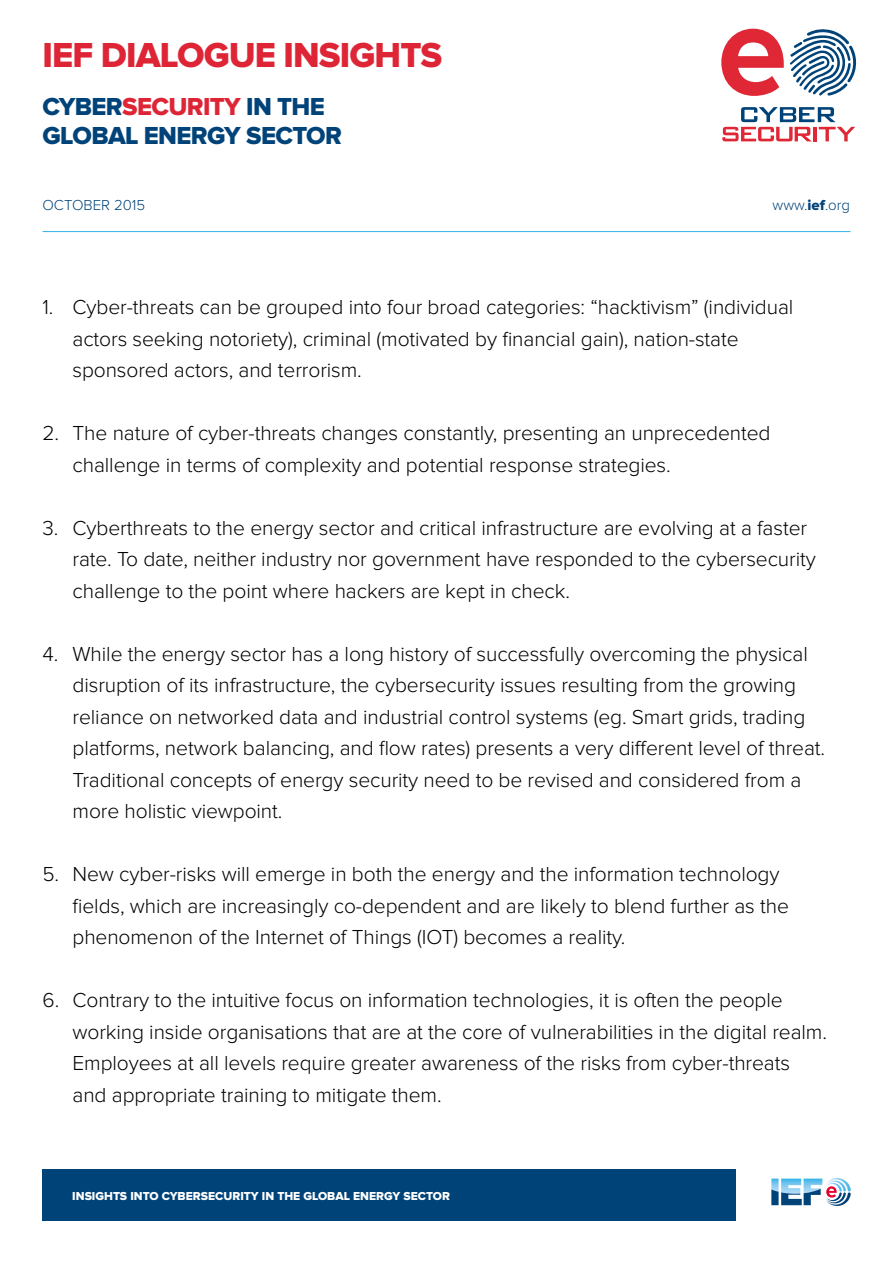
<style>
.page{position:relative;width:893px;height:1263px;background:#fff}
.page>*{position:absolute;margin:0;border:0;box-sizing:border-box;transform-origin:0 0}
.t1{font:36px "Proxima Nova Extrabld";letter-spacing:-.025em;color:#de2536}
.t2{font:25.5px/28.5px "Proxima Nova Extrabld";letter-spacing:-.025em;color:#004379}
.t3{font:300 21px/31.5px "Proxima Nova";letter-spacing:-.005em;color:#000}
.t4{font:300 15px "Proxima Nova";color:#004379}
.t5{font:12px "Proxima Nova Extrabld";color:#fff}
.s1{color:#de2536}
.s2{font-family:"Proxima Nova Extrabld";font-weight:400}
</style>
<div class="page">
<hr style="left:43px;top:231px;width:807px;height:1px;background:#2fb4e9">
<div style="left:43px;top:1169px;width:693px;height:51px;background:#004379"></div>
<svg style="left:771px;top:1178px;width:80px;height:28px"></svg>
<svg style="left:790px;top:29px;width:66px;height:67px"></svg>
<svg style="left:721px;top:29px;width:63px;height:67px"></svg>
<svg style="left:722px;top:107px;width:133px;height:34px"></svg>
<h1 class="t1" style="left:43px;top:35px;width:401px">IEF DIALOGUE INSIGHTS</h1>
<p class="t2" style="left:43px;top:93px;width:301px">CYBER<span class="s1">SECURITY</span> IN THE<br>GLOBAL ENERGY SECTOR</p>
<p class="t4" style="left:43px;top:197px;width:104px">OCTOBER 2015</p>
<p class="t4" style="left:773px;top:197px;width:79px">www.<span class="s2">ief</span>.org</p>
<p class="t3" style="left:73px;top:292px;width:722px;text-indent:-30px">1. Cyber-threats can be grouped into four broad categories: “hacktivism” (individual actors seeking notoriety), criminal (motivated by financial gain), nation-state sponsored actors, and terrorism.</p>
<p class="t3" style="left:73px;top:418px;width:699px;text-indent:-30px">2. The nature of cyber-threats changes constantly, presenting an unprecedented challenge in terms of complexity and potential response strategies.</p>
<p class="t3" style="left:73px;top:512px;width:745px;text-indent:-30px">3. Cyberthreats to the energy sector and critical infrastructure are evolving at a faster rate. To date, neither industry nor government have responded to the cybersecurity challenge to the point where hackers are kept in check.</p>
<p class="t3" style="left:73px;top:638px;width:754px;text-indent:-30px">4. While the energy sector has a long history of successfully overcoming the physical disruption of its infrastructure, the cybersecurity issues resulting from the growing reliance on networked data and industrial control systems (eg. Smart grids, trading platforms, network balancing, and flow rates) presents a very different level of threat.<br>Traditional concepts of energy security need to be revised and considered from a more holistic viewpoint.</p>
<p class="t3" style="left:73px;top:859px;width:718px;text-indent:-30px">5. New cyber-risks will emerge in both the energy and the information technology fields, which are increasingly co-dependent and are likely to blend further as the phenomenon of the Internet of Things (IOT) becomes a reality.</p>
<p class="t3" style="left:73px;top:985px;width:756px;text-indent:-30px">6. Contrary to the intuitive focus on information technologies, it is often the people working inside organisations that are at the core of vulnerabilities in the digital realm.<br>Employees at all levels require greater awareness of the risks from cyber-threats and appropriate training to mitigate them.</p>
<p class="t5" style="left:72px;top:1189px;width:379px">INSIGHTS INTO CYBERSECURITY IN THE GLOBAL ENERGY SECTOR</p>
</div>
